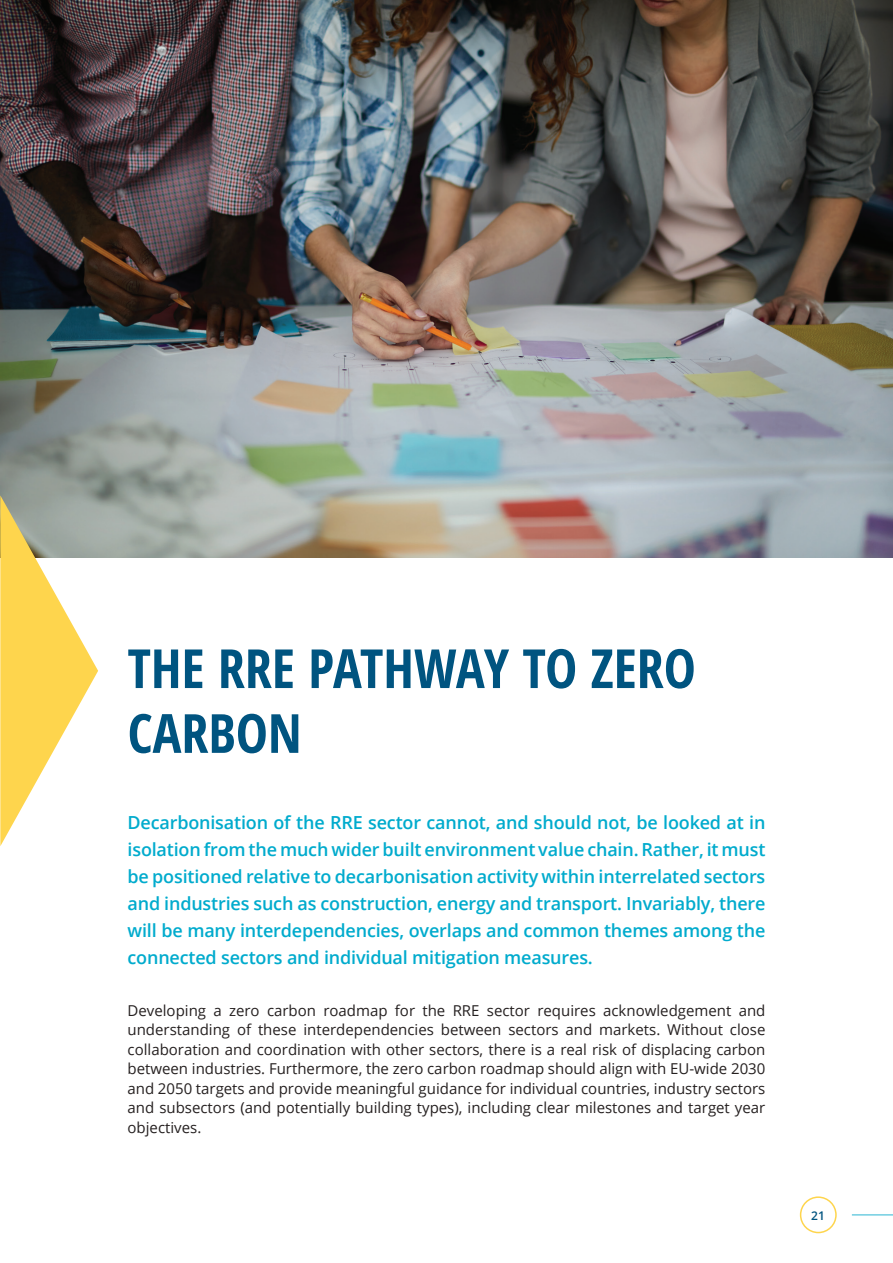
<style>
.page{position:relative;width:893px;height:1263px;background:#fff}
.page>*{position:absolute;margin:0;border:0;box-sizing:border-box;transform-origin:0 0}
.t1{font:700 condensed 54px/64.8px "Open Sans";color:#005480}
.t2{font:600 18px/27px "Open Sans";letter-spacing:-.01em;color:#00abcd;text-align:justify}
.t3{font:15px/19.5px "Open Sans";color:#252020;text-align:justify}
.t4{font:600 12px "Open Sans";color:#005480}
</style>
<div class="page">
<hr style="left:852px;top:1214px;width:41px;height:1px;background:#71cee1">
<img style="left:0;top:0;width:893px;height:557px">
<svg style="left:0;top:495px;width:98px;height:351px"></svg>
<div style="left:800px;top:1196px;width:37px;height:37px;border:2px solid #fed54d;border-radius:50%"></div>
<h1 class="t1" style="left:128px;top:635px;width:570px">THE RRE PATHWAY TO ZERO<br>CARBON</h1>
<p class="t2" style="left:128px;top:808px;width:639px">Decarbonisation of the RRE sector cannot, and should not, be looked at in isolation from the much wider built environment value chain. Rather, it must be positioned relative to decarbonisation activity within interrelated sectors and industries such as construction, energy and transport. Invariably, there will be many interdependencies, overlaps and common themes among the connected sectors and individual mitigation measures.</p>
<p class="t3" style="left:128px;top:1000px;width:639px">Developing a zero carbon roadmap for the RRE sector requires acknowledgement and understanding of these interdependencies between sectors and markets. Without close collaboration and coordination with other sectors, there is a real risk of displacing carbon between industries. Furthermore, the zero carbon roadmap should align with EU-wide 2030 and 2050 targets and provide meaningful guidance for individual countries, industry sectors and subsectors (and potentially building types), including clear milestones and target year objectives.</p>
<p class="t4" style="left:811px;top:1207px;width:15px">21</p>
</div>
